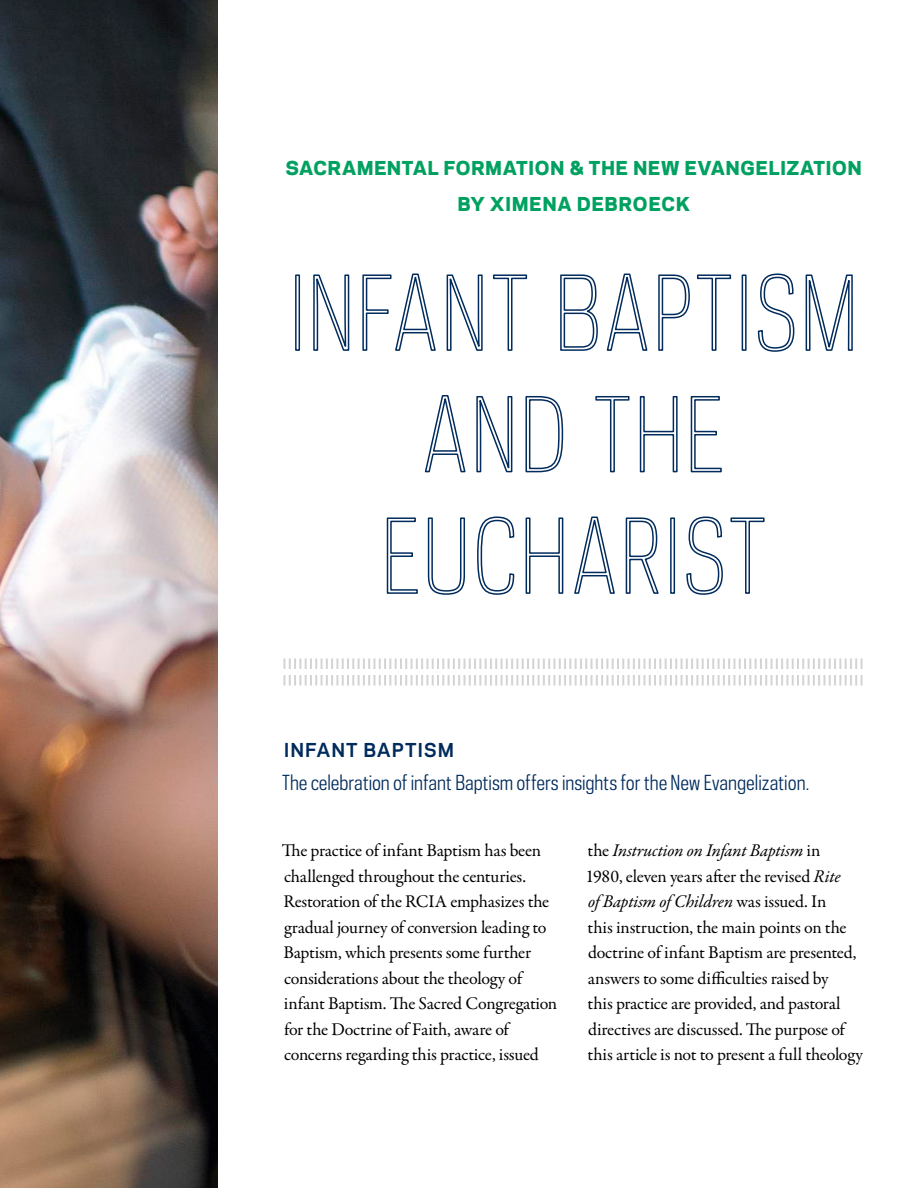
<style>
.page{position:relative;width:918px;height:1188px;background:#fff}
.page>*{position:absolute;margin:0;border:0;box-sizing:border-box;transform-origin:0 0}
.t1{font:19.5px "Galaxie Polaris Condensed";letter-spacing:-.005em;color:#002b5c}
.t2{font:18px/25.5px "Garamond Premr Pro";letter-spacing:-.015em;color:#000}
.t3{font:800 18px/36px "Galaxie Polaris";letter-spacing:.05em;color:#00a160;text-align:center}
.t4{font:700 18px "Galaxie Polaris";letter-spacing:.055em;color:#002b5c}
.s1{font-style:italic}
</style>
<div class="page">
<img style="left:0;top:0;width:218px;height:1188px">
<div style="left:295px;top:274px;width:5px;height:77px;border:2px solid #002b5c"></div>
<svg style="left:313px;top:274px;width:37px;height:77px"></svg>
<svg style="left:362px;top:273px;width:74px;height:78px"></svg>
<svg style="left:446px;top:274px;width:37px;height:77px"></svg>
<svg style="left:493px;top:274px;width:35px;height:77px"></svg>
<svg style="left:560px;top:274px;width:38px;height:77px"></svg>
<svg style="left:606px;top:273px;width:42px;height:78px"></svg>
<svg style="left:658px;top:274px;width:74px;height:77px"></svg>
<div style="left:742px;top:274px;width:5px;height:77px;border:2px solid #002b5c"></div>
<svg style="left:757px;top:273px;width:38px;height:79px"></svg>
<svg style="left:805px;top:274px;width:48px;height:77px"></svg>
<svg style="left:424px;top:395px;width:42px;height:78px"></svg>
<svg style="left:476px;top:396px;width:37px;height:77px"></svg>
<svg style="left:525px;top:396px;width:39px;height:77px"></svg>
<svg style="left:595px;top:396px;width:35px;height:77px"></svg>
<svg style="left:639px;top:396px;width:39px;height:77px"></svg>
<svg style="left:690px;top:396px;width:32px;height:77px"></svg>
<svg style="left:386px;top:517px;width:32px;height:77px"></svg>
<svg style="left:427px;top:517px;width:38px;height:78px"></svg>
<svg style="left:477px;top:516px;width:38px;height:79px"></svg>
<svg style="left:525px;top:517px;width:39px;height:77px"></svg>
<svg style="left:574px;top:516px;width:41px;height:78px"></svg>
<svg style="left:625px;top:517px;width:34px;height:77px"></svg>
<div style="left:670px;top:517px;width:5px;height:77px;border:2px solid #002b5c"></div>
<svg style="left:686px;top:516px;width:37px;height:79px"></svg>
<svg style="left:730px;top:517px;width:35px;height:77px"></svg>
<svg style="left:283px;top:675px;width:580px;height:11px"></svg>
<svg style="left:283px;top:658px;width:580px;height:11px"></svg>
<p class="t3" style="left:286px;top:148px;width:577px">SACRAMENTAL FORMATION &amp; THE NEW EVANGELIZATION<br>BY XIMENA DEBROECK</p>
<p class="t4" style="left:284px;top:736px;width:172px">INFANT BAPTISM</p>
<p class="t1" style="left:282px;top:769px;width:529px">The celebration of infant Baptism offers insights for the New Evangelization.</p>
<p class="t2" style="left:282px;top:838px;width:277px">The practice of infant Baptism has been challenged throughout the centuries.<br>Restoration of the RCIA emphasizes the gradual journey of conversion leading to Baptism, which presents some further considerations about the theology of infant Baptism. The Sacred Congregation for the Doctrine of Faith, aware of concerns regarding this practice, issued</p>
<p class="t2" style="left:586px;top:838px;width:279px">the <span class="s1">Instruction on Infant Baptism</span> in<br>1980, eleven years after the revised <span class="s1">Rite<br>of Baptism of Children</span> was issued. In<br>this instruction, the main points on the doctrine of infant Baptism are presented, answers to some difficulties raised by<br>this practice are provided, and pastoral directives are discussed. The purpose of this article is not to present a full theology</p>
</div>
